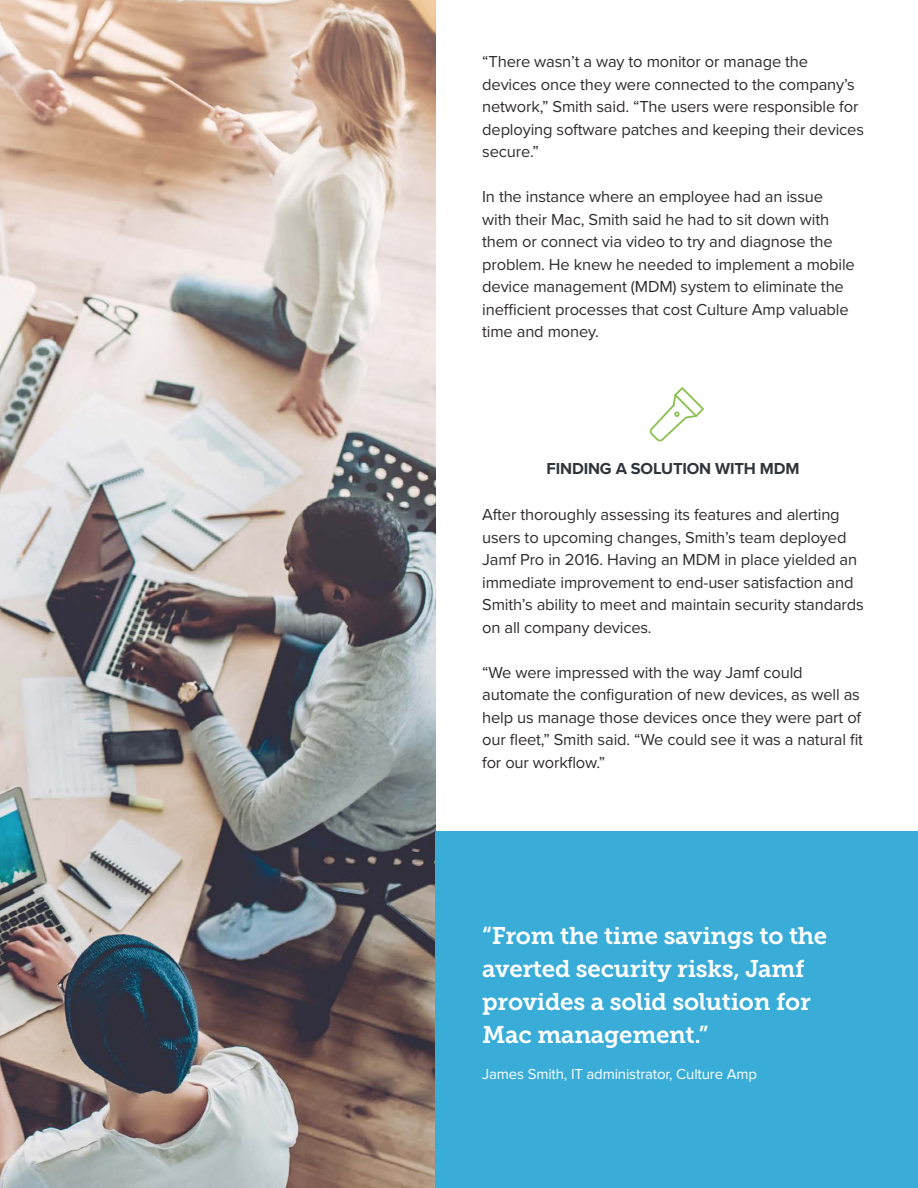
<style>
.page{position:relative;width:918px;height:1188px;background:#fff}
.page>*{position:absolute;margin:0;border:0;box-sizing:border-box;transform-origin:0 0}
.t1{font:24px/33px "Museo Slab 700";letter-spacing:-.01em;color:#fff}
.t2{font:16.5px/22.5px "Proxima Nova";letter-spacing:-.01em;color:#302d2d}
.t3{font:700 16.5px "Proxima Nova";letter-spacing:-.01em;color:#2f353a}
.t4{font:15px "Proxima Nova";letter-spacing:-.01em;color:#fff}
</style>
<div class="page">
<img style="left:0;top:0;width:436px;height:1188px">
<div style="left:436px;top:832px;width:482px;height:356px;background:#39add8"></div>
<svg style="left:649px;top:387px;width:55px;height:54px"></svg>
<p class="t2" style="left:482px;top:51px;width:383px">“There wasn’t a way to monitor or manage the devices once they were connected to the company’s network,” Smith said. “The users were responsible for deploying software patches and keeping their devices secure.”</p>
<p class="t2" style="left:482px;top:186px;width:374px">In the instance where an employee had an issue with their Mac, Smith said he had to sit down with them or connect via video to try and diagnose the problem. He knew he needed to implement a mobile device management (MDM) system to eliminate the inefficient processes that cost Culture Amp valuable time and money.</p>
<p class="t3" style="left:547px;top:458px;width:255px">FINDING A SOLUTION WITH MDM</p>
<p class="t2" style="left:482px;top:504px;width:383px">After thoroughly assessing its features and alerting users to upcoming changes, Smith’s team deployed Jamf Pro in 2016. Having an MDM in place yielded an immediate improvement to end-user satisfaction and Smith’s ability to meet and maintain security standards on all company devices.</p>
<p class="t2" style="left:482px;top:661px;width:382px">“We were impressed with the way Jamf could automate the configuration of new devices, as well as help us manage those devices once they were part of our fleet,” Smith said. “We could see it was a natural fit for our workflow.”</p>
<h1 class="t1" style="left:482px;top:919px;width:347px">“From the time savings to the averted security risks, Jamf provides a solid solution for<br>Mac management.”</h1>
<p class="t4" style="left:482px;top:1065px;width:276px">James Smith, IT administrator, Culture Amp</p>
</div>
